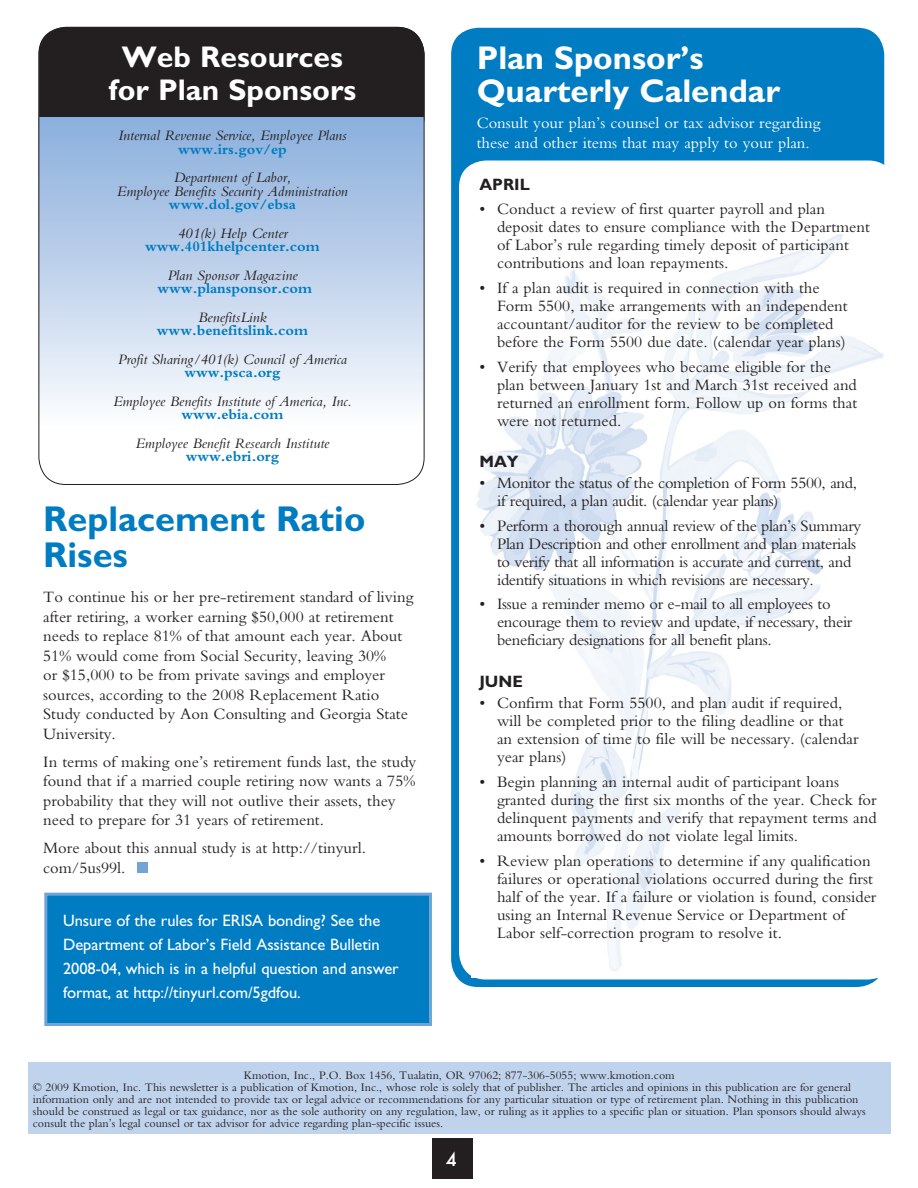
<style>
.page{position:relative;width:918px;height:1188px;background:#fff}
.page>*{position:absolute;margin:0;border:0;box-sizing:border-box;transform-origin:0 0}
.story_title_bold{font:700 36px/36px "Gill Sans";color:#007cc2}
.Body_Copy{font:700 33px "Gill Sans";color:#fff}
.t1{font:700 30px/33px "Gill Sans";color:#fff;text-align:center}
.t2{font:500 18px "Futura";color:#fff}
.bullets{font:16.5px/18px "Bembo";color:#231f20}
.Body_Copy-2{font:16.5px/19.5px "Bembo";color:#231f20}
.bullets-2{font:16.5px/18px "Bembo";letter-spacing:-.02em;color:#231f20}
.Body_Copy-3{font:16.5px/24px "Gill Sans";letter-spacing:-.005em;color:#fff}
.t3{font:16.5px/19.5px "Bembo";color:#fff}
.bullets-3{font:700 16.5px "Gill Sans";color:#231f20}
.t4{font:italic 15px/13.5px "Bembo";color:#231f20;text-align:center}
.t5{font:700 15px/13.5px "Bembo";color:#007cc2;text-align:center}
.Body_Copy-4{font:12px/12px "Bembo";color:#231f20}
.s1{font-weight:700;font-style:normal;color:#007cc2}
.s2{font-weight:400;font-style:italic;color:#231f20}
</style>
<div class="page">
<div style="left:433px;top:1139px;width:40px;height:40px;background:#231f20"></div>
<div style="left:28px;top:1063px;width:862px;height:71px;background:#c0d3ec"></div>
<div style="left:39px;top:27px;width:385px;height:117px;background:#231f20;border-radius:27px"></div>
<div style="left:38px;top:118px;width:386px;height:310px;background:linear-gradient(to bottom,#89addb,#fbfcfd)"></div>
<div style="left:137px;top:862px;width:11px;height:11px;background:#73a4d6"></div>
<div style="left:451px;top:28px;width:433px;height:959px;background:#007cc2;border-radius:27px"></div>
<div style="left:459px;top:160px;width:436px;height:820px;background:#fff;border-radius:27px"></div>
<div style="left:44px;top:893px;width:388px;height:133px;background:#007cc2;border:3px solid #73a4d6"></div>
<img style="left:471px;top:235px;width:413px;height:742px">
<p class="t1" style="left:109px;top:40px;width:249px">Web Resources for Plan Sponsors</p>
<p class="t4" style="left:118px;top:128px;width:230px">Internal Revenue Service, Employee Plans <span class="s1">www.irs.gov/ep</span></p>
<p class="t4" style="left:117px;top:170px;width:233px">Department of Labor,<br>Employee Benefits Security Administration <span class="s1">www.dol.gov/ebsa</span></p>
<p class="t5" style="left:145px;top:226px;width:176px"><span class="s2">401(k) Help Center </span>www.401khelpcenter.com</p>
<p class="t4" style="left:158px;top:268px;width:156px">Plan Sponsor Magazine <span class="s1">www.plansponsor.com</span></p>
<p class="t5" style="left:157px;top:310px;width:153px"><span class="s2">BenefitsLink </span>www.benefitslink.com</p>
<p class="t4" style="left:118px;top:352px;width:231px">Profit Sharing/401(k) Council of America <span class="s1">www.psca.org</span></p>
<p class="t4" style="left:113px;top:394px;width:240px">Employee Benefits Institute of America, Inc. <span class="s1">www.ebia.com</span></p>
<p class="t4" style="left:135px;top:436px;width:195px">Employee Benefit Research Institute <span class="s1">www.ebri.org</span></p>
<p class="story_title_bold" style="left:43px;top:501px;width:324px">Replacement Ratio<br>Rises</p>
<p class="Body_Copy-2" style="left:43px;top:587px;width:372px">To continue his or her pre-retirement standard of living after retiring, a worker earning $50,000 at retirement needs to replace 81% of that amount each year. About 51% would come from Social Security, leaving 30%<br>or $15,000 to be from private savings and employer sources, according to the 2008 Replacement Ratio Study conducted by Aon Consulting and Georgia State University.</p>
<p class="Body_Copy-2" style="left:43px;top:751px;width:375px">In terms of making one’s retirement funds last, the study found that if a married couple retiring now wants a 75% probability that they will not outlive their assets, they need to prepare for 31 years of retirement.</p>
<p class="Body_Copy-2" style="left:43px;top:838px;width:324px">More about this annual study is at http://tinyurl. com/5us99l.</p>
<p class="Body_Copy-3" style="left:63px;top:909px;width:337px">Unsure of the rules for ERISA bonding? See the Department of Labor’s Field Assistance Bulletin 2008-04, which is in a helpful question and answer format, at http://tinyurl.com/5gdfou.</p>
<p class="Body_Copy" style="left:477px;top:38px;width:228px">Plan Sponsor’s</p>
<p class="Body_Copy" style="left:477px;top:71px;width:305px">Quarterly Calendar</p>
<p class="t3" style="left:477px;top:113px;width:345px">Consult your plan’s counsel or tax advisor regarding these and other items that may apply to your plan.</p>
<p class="bullets-3" style="left:479px;top:174px;width:13px">apr</p>
<p class="bullets-3" style="left:514px;top:174px;width:11px">il</p>
<p class="bullets" style="left:497px;top:200px;width:374px;text-indent:-18px">• Conduct a review of first quarter payroll and plan deposit dates to ensure compliance with the Department of Labor’s rule regarding timely deposit of participant contributions and loan repayments.</p>
<p class="bullets" style="left:497px;top:278px;width:352px;text-indent:-18px">• If a plan audit is required in connection with the Form 5500, make arrangements with an independent accountant/auditor for the review to be completed before the Form 5500 due date. (calendar year plans)</p>
<p class="bullets" style="left:497px;top:357px;width:362px;text-indent:-18px">• Verify that employees who became eligible for the plan between January 1st and March 31st received and returned an enrollment form. Follow up on forms that were not returned.</p>
<p class="bullets-3" style="left:479px;top:451px;width:41px">May</p>
<p class="bullets-2" style="left:497px;top:473px;width:361px;text-indent:-18px">• Monitor the status of the completion of Form 5500, and, if required, a plan audit. (calendar year plans)</p>
<p class="bullets-2" style="left:497px;top:516px;width:366px;text-indent:-18px">• Perform a thorough annual review of the plan’s Summary Plan Description and other enrollment and plan materials to verify that all information is accurate and current, and identify situations in which revisions are necessary.</p>
<p class="bullets-2" style="left:497px;top:595px;width:357px;text-indent:-18px">• Issue a reminder memo or e-mail to all employees to encourage them to review and update, if necessary, their beneficiary designations for all benefit plans.</p>
<p class="bullets-3" style="left:479px;top:672px;width:45px">june</p>
<p class="bullets" style="left:497px;top:694px;width:363px;text-indent:-18px">• Confirm that Form 5500, and plan audit if required, will be completed prior to the filing deadline or that an extension of time to file will be necessary. (calendar year plans)</p>
<p class="bullets" style="left:497px;top:773px;width:381px;text-indent:-18px">• Begin planning an internal audit of participant loans granted during the first six months of the year. Check for delinquent payments and verify that repayment terms and amounts borrowed do not violate legal limits.</p>
<p class="bullets" style="left:497px;top:851px;width:381px;text-indent:-18px">• Review plan operations to determine if any qualification failures or operational violations occurred during the first half of the year. If a failure or violation is found, consider using an Internal Revenue Service or Department of Labor self-correction program to resolve it.</p>
<p class="Body_Copy-4" style="left:244px;top:1069px;width:433px">Kmotion, Inc., P.O. Box 1456, Tualatin, OR 97062; 877-306-5055; www.kmotion.com</p>
<p class="Body_Copy-4" style="left:33px;top:1081px;width:835px">© 2009 Kmotion, Inc. This newsletter is a publication of Kmotion, Inc., whose role is solely that of publisher. The articles and opinions in this publication are for general information only and are not intended to provide tax or legal advice or recommendations for any particular situation or type of retirement plan. Nothing in this publication should be construed as legal or tax guidance, nor as the sole authority on any regulation, law, or ruling as it applies to a specific plan or situation. Plan sponsors should always consult the plan’s legal counsel or tax advisor for advice regarding plan-specific issues.</p>
<p class="t2" style="left:446px;top:1147px;width:13px">4</p>
</div>
